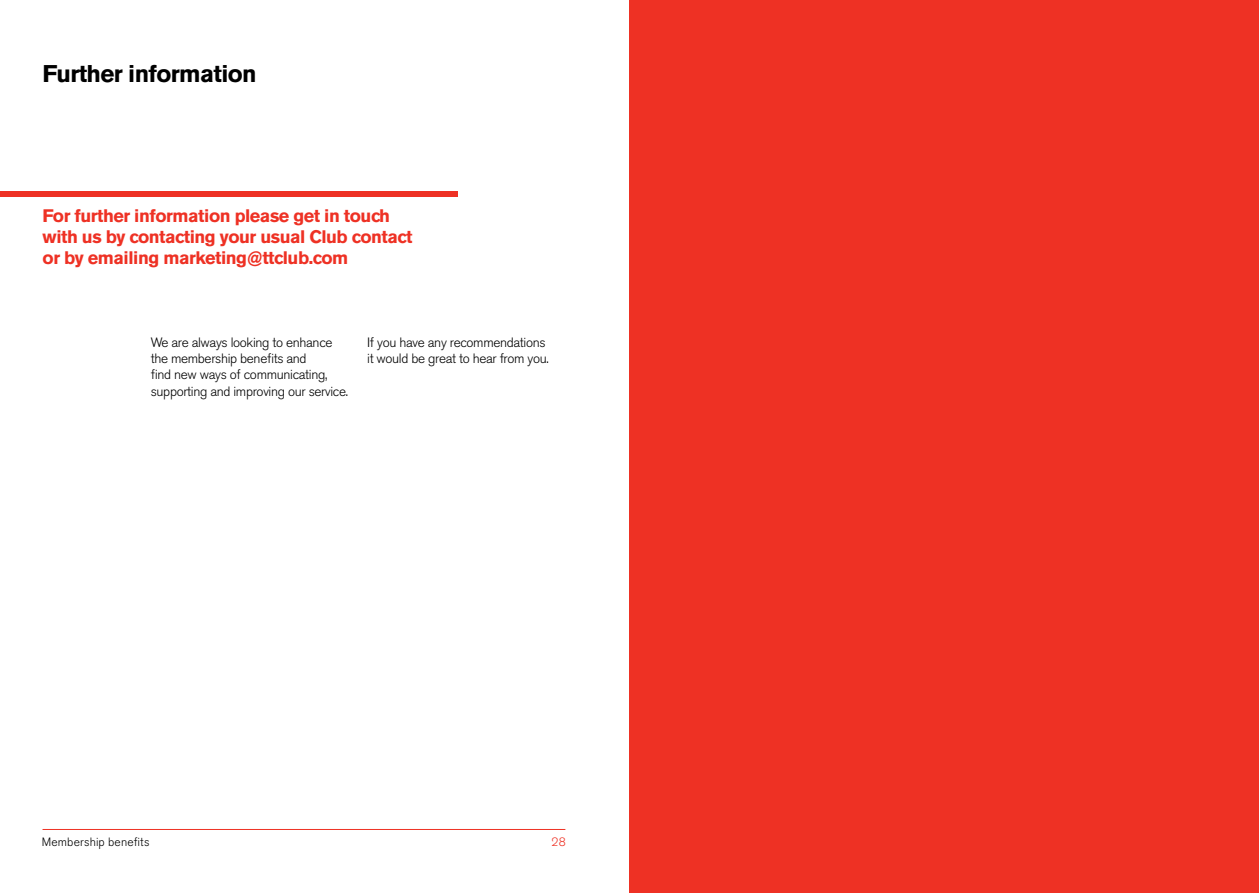
<style>
.page{position:relative;width:1259px;height:893px;background:#fff}
.page>*{position:absolute;margin:0;border:0;box-sizing:border-box;transform-origin:0 0}
.t1{font:700 24px "Akzidenz Grotesk BE";letter-spacing:-.025em;color:#000}
.t2{font:700 18px/21px "Akzidenz Grotesk BE";letter-spacing:-.025em;color:#ee3124}
.t3{font:300 13.5px/16.2px "Akzidenz Grotesk BE";letter-spacing:-.025em;color:#000}
.t4{font:300 12px "Akzidenz Grotesk BE";letter-spacing:.015em;color:#000}
.t5{font:300 12px "Akzidenz Grotesk BE";color:#ee3124}
</style>
<div class="page">
<div style="left:629px;top:0;width:630px;height:893px;background:#ee3124"></div>
<hr style="left:43px;top:829px;width:522px;height:1px;background:#ee3124">
<div style="left:0;top:191px;width:457px;height:6px;background:#ee3124"></div>
<h1 class="t1" style="left:43px;top:60px;width:216px">Further information</h1>
<h2 class="t2" style="left:43px;top:205px;width:371px">For further information please get in touch with us by contacting your usual Club contact or by emailing marketing@ttclub.com</h2>
<p class="t3" style="left:151px;top:335px;width:199px">We are always looking to enhance the membership benefits and<br>find new ways of communicating, supporting and improving our service.</p>
<p class="t3" style="left:367px;top:335px;width:183px">If you have any recommendations it would be great to hear from you.</p>
<p class="t4" style="left:42px;top:835px;width:109px">Membership benefits</p>
<p class="t5" style="left:551px;top:835px;width:16px">28</p>
</div>
